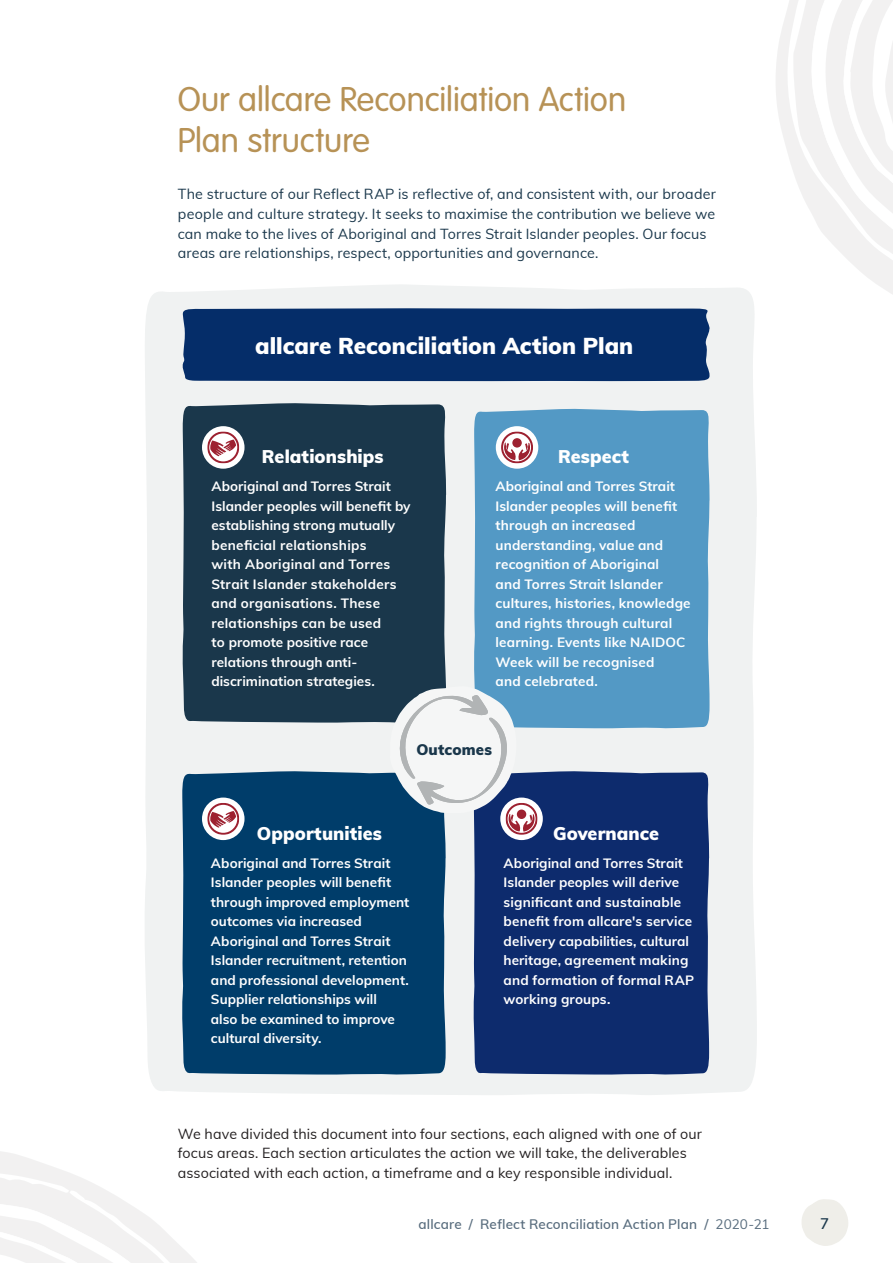
<style>
.page{position:relative;width:893px;height:1263px;background:#fff}
.page>*{position:absolute;margin:0;border:0;box-sizing:border-box;transform-origin:0 0}
.RAP_Heading_blue{font:300 36px/40.5px "VAG Rundschrift D";color:#b79256}
.RAP_Para_subhead_gre{font:900 22.5px "Muli";letter-spacing:.005em;color:#fff}
.RAP_Para_subhead_gre-2{font:900 18px "Muli";letter-spacing:.005em;color:#fff}
.RAP_Para_subhead_gre-3{font:900 15px "Muli";letter-spacing:.01em;color:#1a374b}
.t1{font:600 15px "Muli";color:#1a374b}
.NEW_Body_text{font:14.25px/19.5px "Muli";letter-spacing:.01em;color:#1a374b}
.NEW_Body_text-2{font:14.25px/19.5px "Muli";letter-spacing:.01em;color:#231f20}
.RAP_body_text{font:700 13.5px/19.5px "Muli";letter-spacing:.01em;color:#fff}
.t2{font:600 13.5px "Muli";letter-spacing:.01em;color:#596d7e}
.s1{font-weight:400}
</style>
<div class="page">
<svg style="left:0;top:1151px;width:197px;height:112px"></svg>
<svg style="left:776px;top:0;width:117px;height:294px"></svg>
<div style="left:145px;top:285px;width:612px;height:810px;background:#f0f2f2"></div>
<div style="left:182px;top:403px;width:266px;height:320px;background:#1a374b"></div>
<div style="left:181px;top:308px;width:533px;height:73px;background:#052d69"></div>
<div style="left:181px;top:771px;width:267px;height:304px;background:#003d6a"></div>
<div style="left:473px;top:408px;width:239px;height:320px;background:#5399c5"></div>
<svg style="left:473px;top:771px;width:238px;height:304px;background:#1c3876"></svg>
<svg style="left:202px;top:426px;width:43px;height:43px"></svg>
<svg style="left:207px;top:431px;width:32px;height:32px"></svg>
<svg style="left:202px;top:797px;width:43px;height:43px"></svg>
<svg style="left:207px;top:803px;width:32px;height:32px"></svg>
<div style="left:496px;top:426px;width:42px;height:43px;background:#fff;border-radius:50%"></div>
<svg style="left:501px;top:431px;width:32px;height:32px"></svg>
<div style="left:500px;top:797px;width:43px;height:43px;background:#fff;border-radius:50%"></div>
<svg style="left:390px;top:686px;width:148px;height:149px"></svg>
<svg style="left:802px;top:1199px;width:46px;height:47px"></svg>
<p class="RAP_Heading_blue" style="left:178px;top:80px;width:450px">Our allcare Reconciliation Action<br>Plan structure</p>
<p class="NEW_Body_text" style="left:178px;top:184px;width:540px">The structure of our Reflect RAP is reflective of, and consistent with, our broader people and culture strategy. It seeks to maximise the contribution we believe we can make to the lives of Aboriginal and Torres Strait Islander peoples. Our focus areas are relationships, respect, opportunities and governance.</p>
<p class="RAP_Para_subhead_gre" style="left:255px;top:329px;width:380px">allcare Reconciliation Action Plan</p>
<p class="RAP_Para_subhead_gre-2" style="left:262px;top:443px;width:123px">Relationships</p>
<p class="RAP_body_text" style="left:211px;top:476px;width:201px">Aboriginal and Torres Strait<br>Islander peoples will benefit by establishing strong mutually beneficial relationships<br>with Aboriginal and Torres<br>Strait Islander stakeholders and organisations. These relationships can be used<br>to promote positive race relations through anti&shy;discrimination strategies.</p>
<p class="RAP_Para_subhead_gre-2" style="left:558px;top:443px;width:72px">Respect</p>
<p class="RAP_body_text" style="left:496px;top:476px;width:197px">Aboriginal and Torres Strait<br>Islander peoples will benefit through an increased understanding, value and recognition of Aboriginal<br>and Torres Strait Islander cultures, histories, knowledge and rights through cultural learning. Events like NAIDOC<br>Week will be recognised<br>and celebrated.</p>
<p class="RAP_Para_subhead_gre-3" style="left:416px;top:738px;width:77px">Outcomes</p>
<p class="RAP_Para_subhead_gre-2" style="left:257px;top:820px;width:127px">Opportunities</p>
<p class="RAP_body_text" style="left:211px;top:853px;width:200px">Aboriginal and Torres Strait<br>Islander peoples will benefit through improved employment outcomes via increased<br>Aboriginal and Torres Strait<br>Islander recruitment, retention and professional development.<br>Supplier relationships will<br>also be examined to improve cultural diversity.</p>
<p class="RAP_Para_subhead_gre-2" style="left:553px;top:820px;width:107px">Governance</p>
<p class="RAP_body_text" style="left:504px;top:853px;width:192px">Aboriginal and Torres Strait<br>Islander peoples will derive significant and sustainable benefit from allcare's service delivery capabilities, cultural heritage, agreement making and formation of formal RAP working groups.</p>
<p class="NEW_Body_text-2" style="left:178px;top:1123px;width:526px">We have divided this document into four sections, each aligned with one of our focus areas. Each section articulates the action we will take, the deliverables associated with each action, a timeframe and a key responsible individual.</p>
<p class="t2" style="left:419px;top:1214px;width:353px">allcare / Reflect Reconciliation Action Plan / <span class="s1">2020-21</span></p>
<p class="t1" style="left:820px;top:1212px;width:10px">7</p>
</div>
